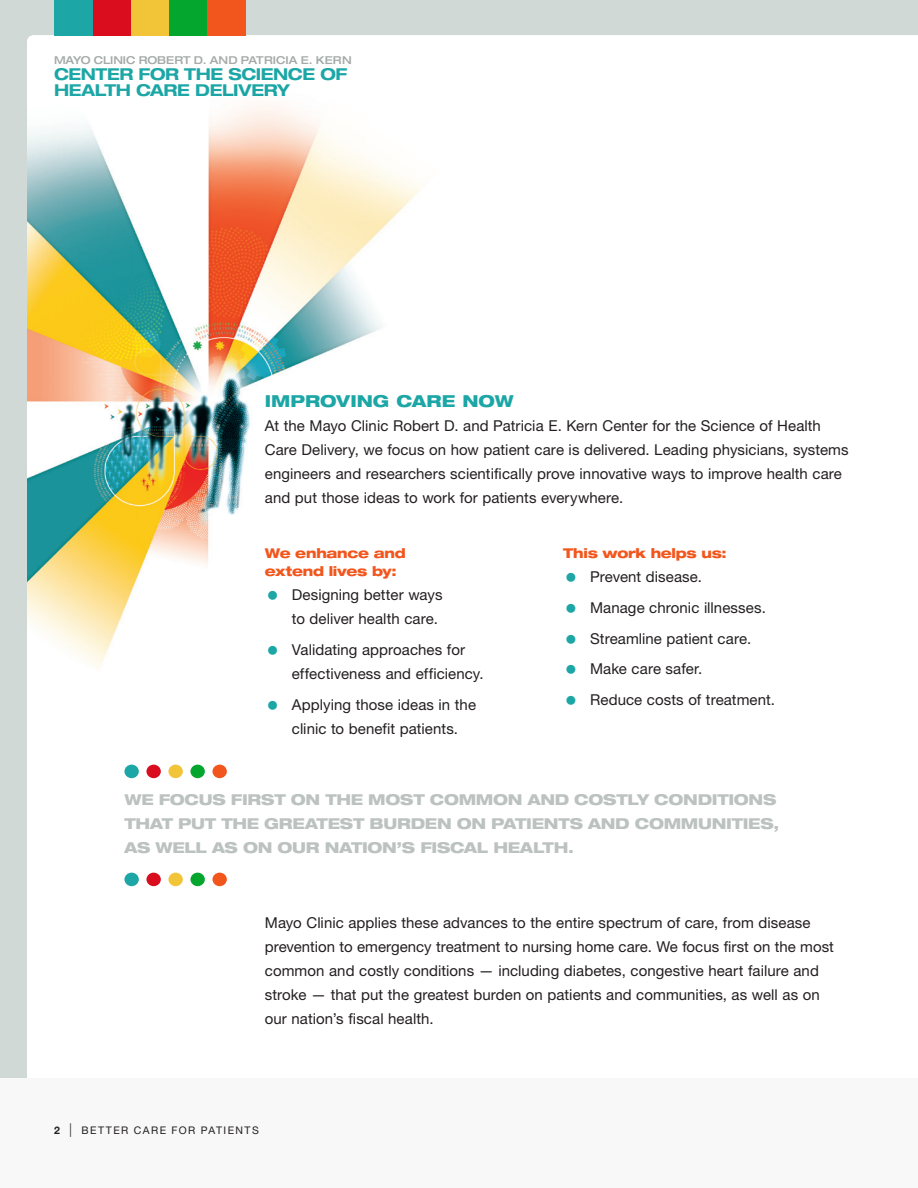
<style>
.page{position:relative;width:918px;height:1188px;background:#fff}
.page>*{position:absolute;margin:0;border:0;box-sizing:border-box;transform-origin:0 0}
.headline{font:800 expanded 16.5px "Helvetica Neue LT Std";color:#1ca6a6}
.t1{font:700 expanded 16.35px/16.4px "Helvetica Neue LT Std";letter-spacing:-.025em;color:#1ca6a6}
.text_10_16{font:15px/24px "Helvetica Neue LT Std";letter-spacing:.005em;color:#231f20}
.call_out_quote{font:800 expanded 15px/24px "Helvetica Neue LT Std";letter-spacing:-.02em;color:#bcc2c0}
.subhead{font:800 expanded 13.5px/18px "Helvetica Neue LT Std";letter-spacing:-.02em;color:#f2561d}
.t2{font:500 expanded 10.95px "Helvetica Neue LT Std";letter-spacing:-.005em;color:#a3aaa8}
.t3{font:10.5px "Helvetica Neue LT Std";letter-spacing:.135em;color:#231f20}
.s1{font-weight:700}
.s2{font-size:13.65px}
</style>
<div class="page">
<div style="left:0;top:0;width:918px;height:1187px;background:#d0d9d6"></div>
<div style="left:27px;top:35px;width:891px;height:1044px;background:#fff"></div>
<div style="left:0;top:1079px;width:918px;height:109px;background:#f7f8f7"></div>
<div style="left:92px;top:0;width:39px;height:35px;background:#d90d1e"></div>
<div style="left:54px;top:0;width:39px;height:35px;background:#1ca6a6"></div>
<div style="left:131px;top:0;width:38px;height:35px;background:#f2c438"></div>
<div style="left:169px;top:0;width:39px;height:35px;background:#05a62d"></div>
<div style="left:208px;top:0;width:38px;height:35px;background:#f2561d"></div>
<img style="left:27px;top:56px;width:447px;height:720px">
<div style="left:146px;top:873px;width:15px;height:13px;background:#d90d1e;border-radius:50%"></div>
<div style="left:124px;top:873px;width:15px;height:13px;background:#1ca6a6;border-radius:50%"></div>
<div style="left:168px;top:873px;width:15px;height:13px;background:#f2c438;border-radius:50%"></div>
<div style="left:190px;top:873px;width:15px;height:13px;background:#05a62d;border-radius:50%"></div>
<div style="left:212px;top:873px;width:15px;height:13px;background:#f2561d;border-radius:50%"></div>
<div style="left:146px;top:765px;width:15px;height:13px;background:#d90d1e;border-radius:50%"></div>
<div style="left:124px;top:765px;width:15px;height:13px;background:#1ca6a6;border-radius:50%"></div>
<div style="left:168px;top:765px;width:15px;height:13px;background:#f2c438;border-radius:50%"></div>
<div style="left:190px;top:765px;width:15px;height:13px;background:#05a62d;border-radius:50%"></div>
<div style="left:212px;top:765px;width:15px;height:13px;background:#f2561d;border-radius:50%"></div>
<p class="t2" style="left:54px;top:53px;width:299px">MAYO CLINIC ROBERT D. AND PATRICIA E. KERN</p>
<p class="t1" style="left:54px;top:65px;width:295px">CENTER FOR THE SCIENCE OF<br>HEALTH CARE DELIVERY</p>
<p class="headline" style="left:265px;top:391px;width:250px">IMPROVING CARE NOW</p>
<p class="text_10_16" style="left:265px;top:414px;width:585px">At the Mayo Clinic Robert D. and Patricia E. Kern Center for the Science of Health Care Delivery, we focus on how patient care is delivered. Leading physicians, systems engineers and researchers scientifically prove innovative ways to improve health care and put those ideas to work for patients everywhere.</p>
<p class="subhead" style="left:265px;top:544px;width:142px">We enhance and extend lives by:</p>
<p class="text_10_16" style="left:292px;top:582px;width:152px">Designing better ways to deliver health care.</p>
<p class="text_10_16" style="left:292px;top:637px;width:193px">Validating approaches for effectiveness and efficiency.</p>
<p class="text_10_16" style="left:292px;top:692px;width:186px">Applying those ideas in the clinic to benefit patients.</p>
<p class="subhead" style="left:563px;top:544px;width:165px">This work helps us:</p>
<p class="text_10_16" style="left:590px;top:564px;width:113px">Prevent disease.</p>
<p class="text_10_16" style="left:590px;top:595px;width:177px">Manage chronic illnesses.</p>
<p class="text_10_16" style="left:590px;top:626px;width:163px">Streamline patient care.</p>
<p class="text_10_16" style="left:590px;top:657px;width:114px">Make care safer.</p>
<p class="text_10_16" style="left:590px;top:687px;width:186px">Reduce costs of treatment.</p>
<p class="call_out_quote" style="left:124px;top:787px;width:656px">WE FOCUS FIRST ON THE MOST COMMON AND COSTLY CONDITIONS<br>THAT PUT THE GREATEST BURDEN ON PATIENTS AND COMMUNITIES,<br>AS WELL AS ON OUR NATION’S FISCAL HEALTH.</p>
<p class="text_10_16" style="left:265px;top:910px;width:571px">Mayo Clinic applies these advances to the entire spectrum of care, from disease prevention to emergency treatment to nursing home care. We focus first on the most common and costly conditions — including diabetes, congestive heart failure and stroke — that put the greatest burden on patients and communities, as well as on our nation’s fiscal health.</p>
<p class="t3" style="left:54px;top:1124px;width:206px"><span class="s1">2</span> <span class="s2">|</span> BETTER CARE FOR PATIENTS</p>
</div>
